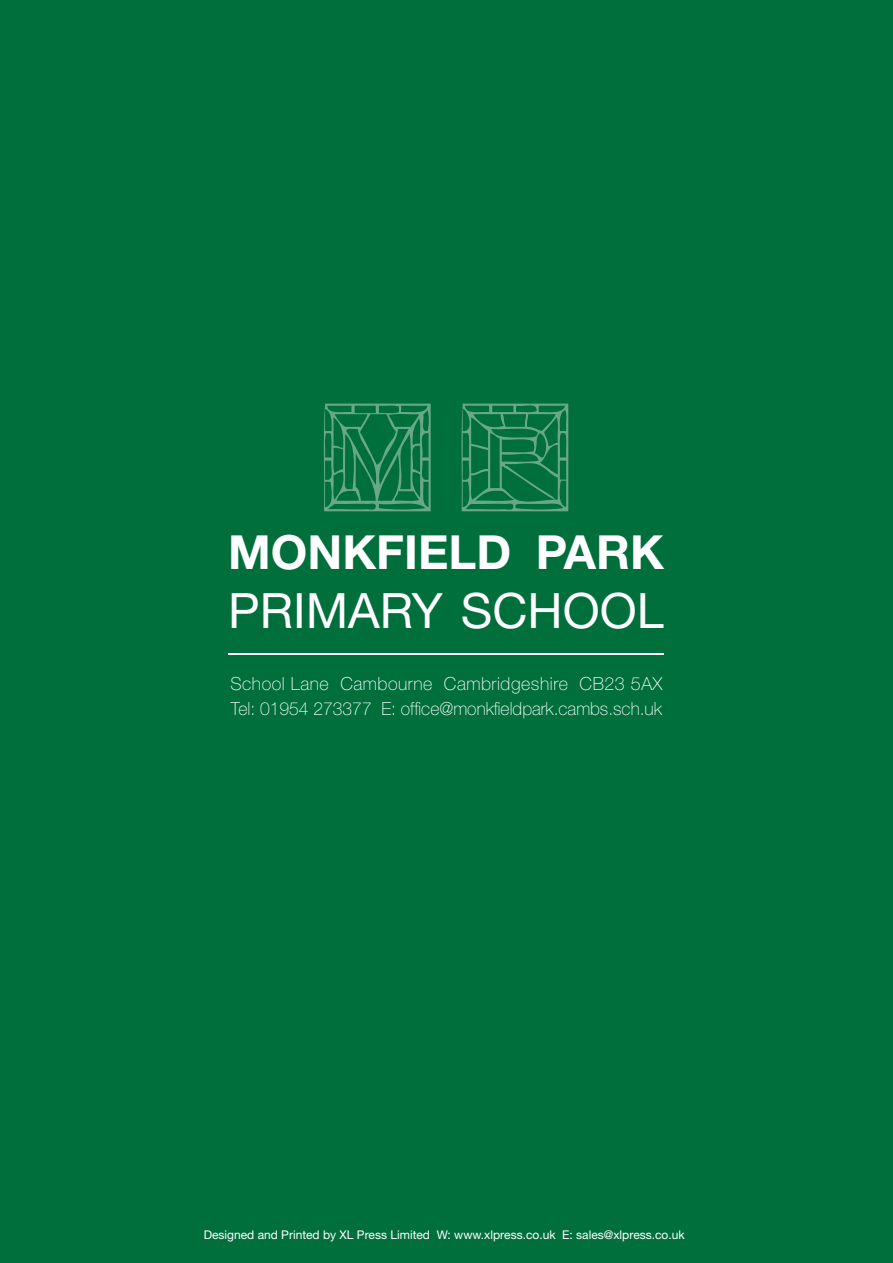
<style>
.page{position:relative;width:893px;height:1263px;background:#006f3c}
.page>*{position:absolute;margin:0;border:0;box-sizing:border-box;transform-origin:0 0}
.t1{font:48.75px "Helvetica Neue";color:#fff}
.t2{font:700 47.1px "Helvetica Neue";color:#fff}
.t3{font:100 18px/24.9px "Helvetica Neue";letter-spacing:.03em;color:#fff}
.t4{font:12px "Helvetica Neue";color:#fff}
</style>
<div class="page">
<hr style="left:228px;top:653px;width:436px;height:2px;background:#fff">
<svg style="left:324px;top:404px;width:107px;height:107px"></svg>
<svg style="left:461px;top:404px;width:107px;height:107px"></svg>
<p class="t2" style="left:228px;top:523px;width:437px">MONKFIELD PARK</p>
<p class="t1" style="left:228px;top:581px;width:437px">PRIMARY SCHOOL</p>
<p class="t3" style="left:230px;top:671px;width:434px">School Lane Cambourne Cambridgeshire CB23 5AX<br>Tel: 01954 273377 E: office@monkfieldpark.cambs.sch.uk</p>
<p class="t4" style="left:204px;top:1228px;width:483px">Designed and Printed by XL Press Limited W: www.xlpress.co.uk E: sales@xlpress.co.uk</p>
</div>
